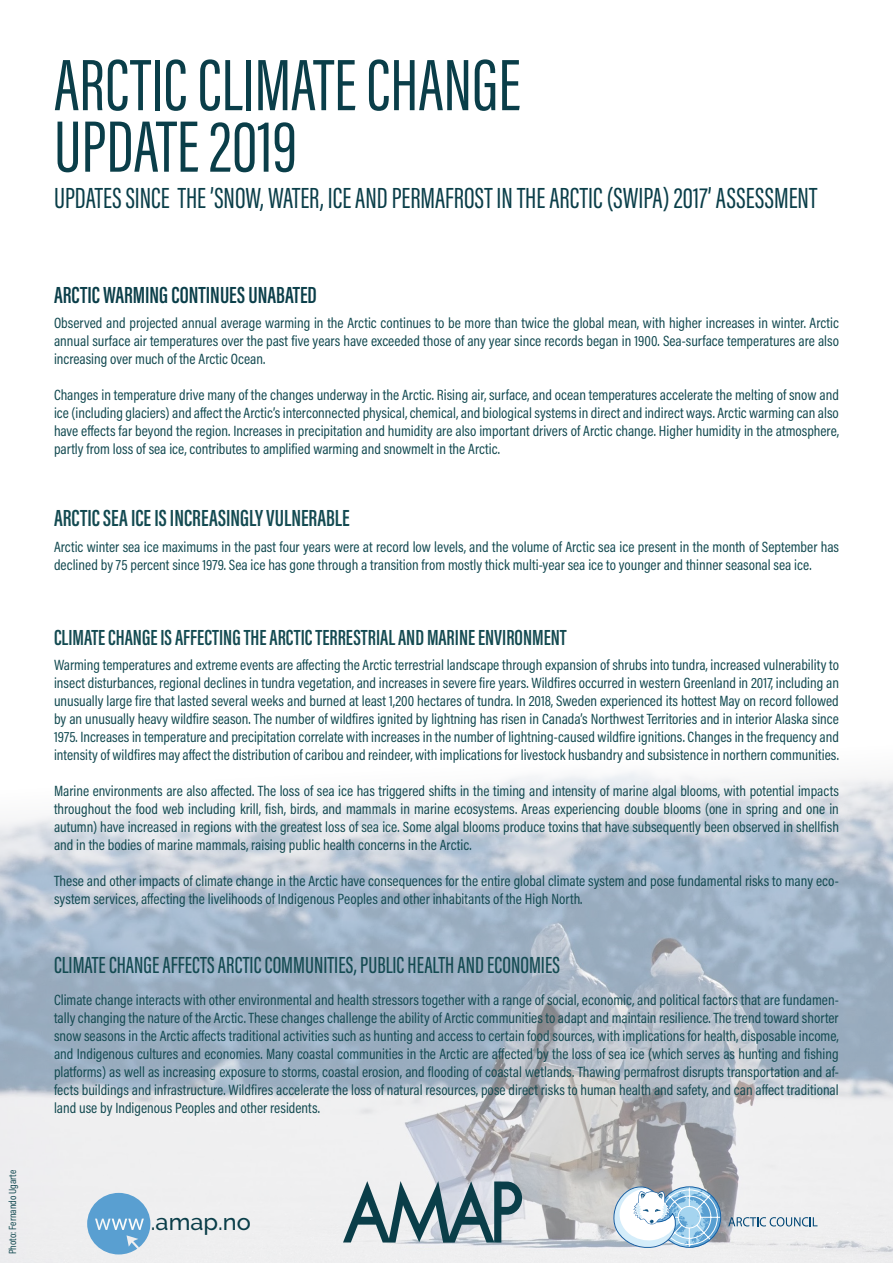
<style>
.page{position:relative;width:893px;height:1263px;background:#fff}
.page>*{position:absolute;margin:0;border:0;box-sizing:border-box;transform-origin:0 0}
.t1{font:75px "Acumin Pro Extra Cond";color:#0a3e49}
.t2{font:30px "Acumin Pro Extra Cond";color:#0a3e49}
.t3{font:500 24px "Acumin Pro Extra Cond";color:#134a51}
.t4{font:600 24px "Acumin Pro Extra Cond";color:#134a51}
.t5{font:600 24px "Acumin Pro Extra Cond";color:#0a3e49}
.t6{font:500 22.95px "Raleway";color:#0a3e49}
.t7{font:600 22.5px "Acumin Pro Extra Cond";color:#134a51}
.t8{font:15px/18px "Acumin Pro Cond";color:#134a51;text-align:justify}
.t9{font:10.5px "Acumin Pro Cond";color:#134a51}
</style>
<div class="page">
<img style="left:0;top:771px;width:893px;height:492px">
<svg style="left:728px;top:1217px;width:89px;height:9px"></svg>
<svg style="left:612px;top:1185px;width:109px;height:64px"></svg>
<svg style="left:343px;top:1181px;width:179px;height:61px"></svg>
<svg style="left:87px;top:1193px;width:63px;height:61px;background:#83b5d9"></svg>
<p class="t9" style="left:6px;top:1254px;width:86px;rotate:-90deg">Photo: Fernando Ugarte</p>
<p class="t1" style="left:54px;top:40px;width:468px">ARCTIC CLIMATE CHANGE</p>
<p class="t1" style="left:54px;top:101px;width:244px">UPDATE 2019</p>
<p class="t2" style="left:54px;top:180px;width:765px">UPDATES SINCE THE ’SNOW, WATER, ICE AND PERMAFROST IN THE ARCTIC (SWIPA) 2017’ ASSESSMENT</p>
<p class="t5" style="left:54px;top:280px;width:264px">ARCTIC WARMING CONTINUES UNABATED</p>
<p class="t8" style="left:54px;top:314px;width:786px">Observed and projected annual average warming in the Arctic continues to be more than twice the global mean, with higher increases in winter. Arctic annual surface air temperatures over the past five years have exceeded those of any year since records began in 1900. Sea-surface temperatures are also increasing over much of the Arctic Ocean.</p>
<p class="t8" style="left:54px;top:386px;width:786px">Changes in temperature drive many of the changes underway in the Arctic. Rising air, surface, and ocean temperatures accelerate the melting of snow and ice (including glaciers) and affect the Arctic’s interconnected physical, chemical, and biological systems in direct and indirect ways. Arctic warming can also have effects far beyond the region. Increases in precipitation and humidity are also important drivers of Arctic change. Higher humidity in the atmosphere, partly from loss of sea ice, contributes to amplified warming and snowmelt in the Arctic.</p>
<p class="t4" style="left:54px;top:504px;width:297px">ARCTIC SEA ICE IS INCREASINGLY VULNERABLE</p>
<p class="t8" style="left:54px;top:537px;width:787px">Arctic winter sea ice maximums in the past four years were at record low levels, and the volume of Arctic sea ice present in the month of September has declined by 75 percent since 1979. Sea ice has gone through a transition from mostly thick multi-year sea ice to younger and thinner seasonal sea ice.</p>
<p class="t7" style="left:54px;top:624px;width:514px">CLIMATE CHANGE IS AFFECTING THE ARCTIC TERRESTRIAL AND MARINE ENVIRONMENT</p>
<p class="t8" style="left:54px;top:656px;width:787px">Warming temperatures and extreme events are affecting the Arctic terrestrial landscape through expansion of shrubs into tundra, increased vulnerability to insect disturbances, regional declines in tundra vegetation, and increases in severe fire years. Wildfires occurred in western Greenland in 2017, including an unusually large fire that lasted several weeks and burned at least 1,200 hectares of tundra. In 2018, Sweden experienced its hottest May on record followed by an unusually heavy wildfire season. The number of wildfires ignited by lightning has risen in Canada’s Northwest Territories and in interior Alaska since 1975. Increases in temperature and precipitation correlate with increases in the number of lightning-caused wildfire ignitions. Changes in the frequency and intensity of wildfires may affect the distribution of caribou and reindeer, with implications for livestock husbandry and subsistence in northern communities.</p>
<p class="t8" style="left:54px;top:782px;width:786px">Marine environments are also affected. The loss of sea ice has triggered shifts in the timing and intensity of marine algal blooms, with potential impacts throughout the food web including krill, fish, birds, and mammals in marine ecosystems. Areas experiencing double blooms (one in spring and one in autumn) have increased in regions with the greatest loss of sea ice. Some algal blooms produce toxins that have subsequently been observed in shellfish and in the bodies of marine mammals, raising public health concerns in the Arctic.</p>
<p class="t8" style="left:54px;top:872px;width:786px">These and other impacts of climate change in the Arctic have consequences for the entire global climate system and pose fundamental risks to many eco&shy;system services, affecting the livelihoods of Indigenous Peoples and other inhabitants of the High North.</p>
<p class="t3" style="left:54px;top:950px;width:508px">CLIMATE CHANGE AFFECTS ARCTIC COMMUNITIES, PUBLIC HEALTH AND ECONOMIES</p>
<p class="t8" style="left:54px;top:990px;width:786px">Climate change interacts with other environmental and health stressors together with a range of social, economic, and political factors that are fundamen&shy;tally changing the nature of the Arctic. These changes challenge the ability of Arctic communities to adapt and maintain resilience. The trend toward shorter snow seasons in the Arctic affects traditional activities such as hunting and access to certain food sources, with implications for health, disposable income, and Indigenous cultures and economies. Many coastal communities in the Arctic are affected by the loss of sea ice (which serves as hunting and fishing platforms) as well as increasing exposure to storms, coastal erosion, and flooding of coastal wetlands. Thawing permafrost disrupts transportation and af&shy;fects buildings and infrastructure. Wildfires accelerate the loss of natural resources, pose direct risks to human health and safety, and can affect traditional land use by Indigenous Peoples and other residents.</p>
<h3 class="t6" style="left:151px;top:1208px;width:102px">.amap.no</h3>
</div>
